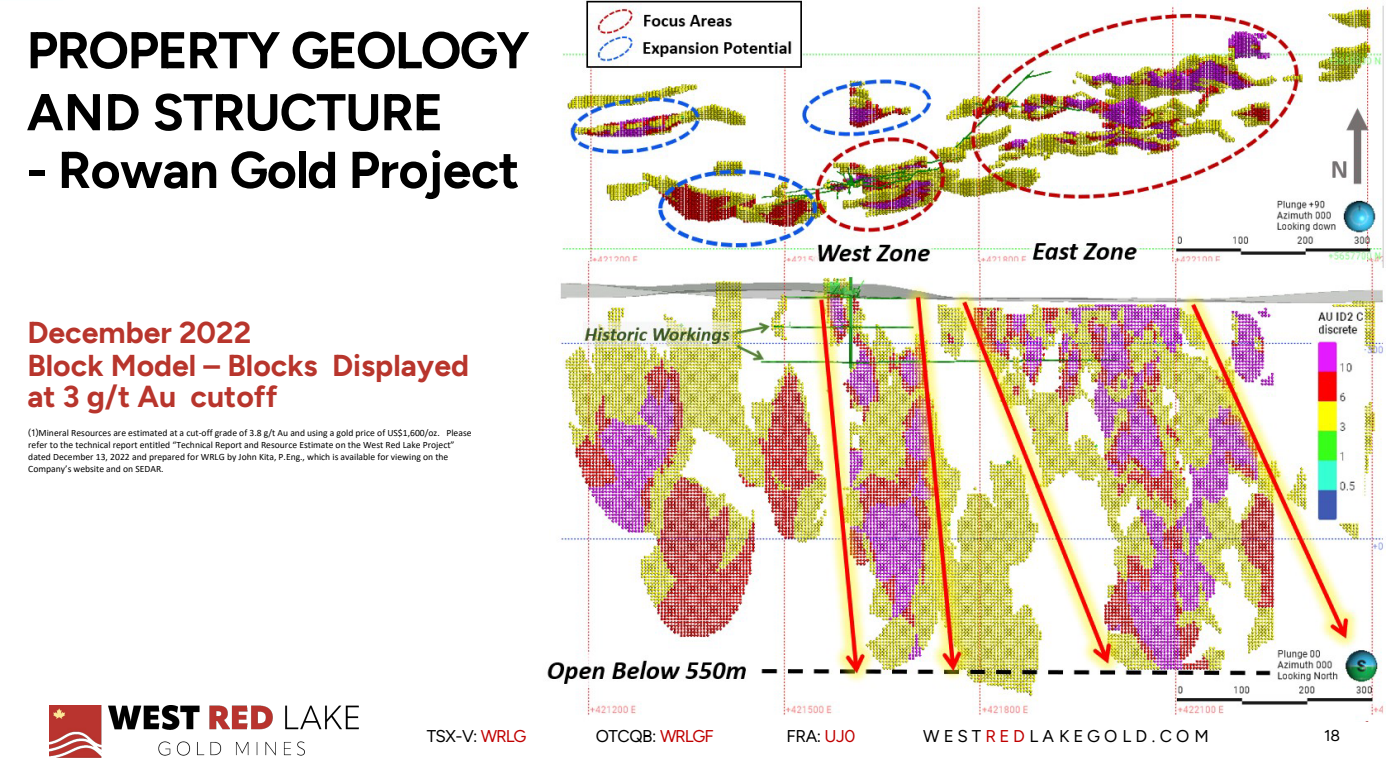
<style>
.page{position:relative;width:1386px;height:780px;background:#fff}
.page>*{position:absolute;margin:0;border:0;box-sizing:border-box;transform-origin:0 0}
.t1{font:700 51.62px/61.9px "Figtree";letter-spacing:-.02em;color:#000}
.t2{font:700 30.19px/30.6px "Figtree";color:#b8352c}
.t3{font:17.06px "Figtree";letter-spacing:.24em;color:#000}
.t4{font:17.06px "Figtree";letter-spacing:-.025em;color:#000}
.t5{font:17.06px "Figtree";letter-spacing:-.045em;color:#000}
.t6{font:15.75px "Figtree";color:#000}
.t7{font:9.62px/12px "Calibri";color:#000}
.s1{font-family:"Figtree";font-size:9.19px}
.s2{color:#c00000}
</style>
<div class="page">
<hr style="left:0;top:0;width:63px;height:1px;background:#fbffff">
<img style="left:50px;top:705px;width:309px;height:53px">
<img style="left:547px;top:1px;width:837px;height:714px">
<h2 class="t1" style="left:27px;top:18px;width:504px">PROPERTY GEOLOGY<br>AND STRUCTURE</h2>
<p class="t1" style="left:27px;top:138px;width:494px">- Rowan Gold Project</p>
<p class="t2" style="left:27px;top:316px;width:225px">December 2022</p>
<p class="t2" style="left:27px;top:350px;width:443px">Block Model – Blocks Displayed at 3 g/t Au cutoff</p>
<p class="t7" style="left:28px;top:426px;width:445px"><span class="s1">(1)</span>Mineral Resources are estimated at a cut-off grade of 3.8 g/t Au and using a gold price of US$1,600/oz. Please refer to the technical report entitled “Technical Report and Resource Estimate on the West Red Lake Project” dated December 13, 2022 and prepared for WRLG by John Kita, P.Eng., which is available for viewing on the Company’s website and on SEDAR.</p>
<p class="t4" style="left:426px;top:726px;width:101px">TSX-V: <span class="s2">WRLG</span></p>
<p class="t5" style="left:595px;top:726px;width:120px">OTCQB: <span class="s2">WRLGF</span></p>
<p class="t4" style="left:786px;top:726px;width:70px">FRA: <span class="s2">UJ0</span></p>
<p class="t3" style="left:923px;top:726px;width:287px">WEST<span class="s2">RED</span>LAKEGOLD.COM</p>
<p class="t6" style="left:1323px;top:726px;width:18px">18</p>
</div>
